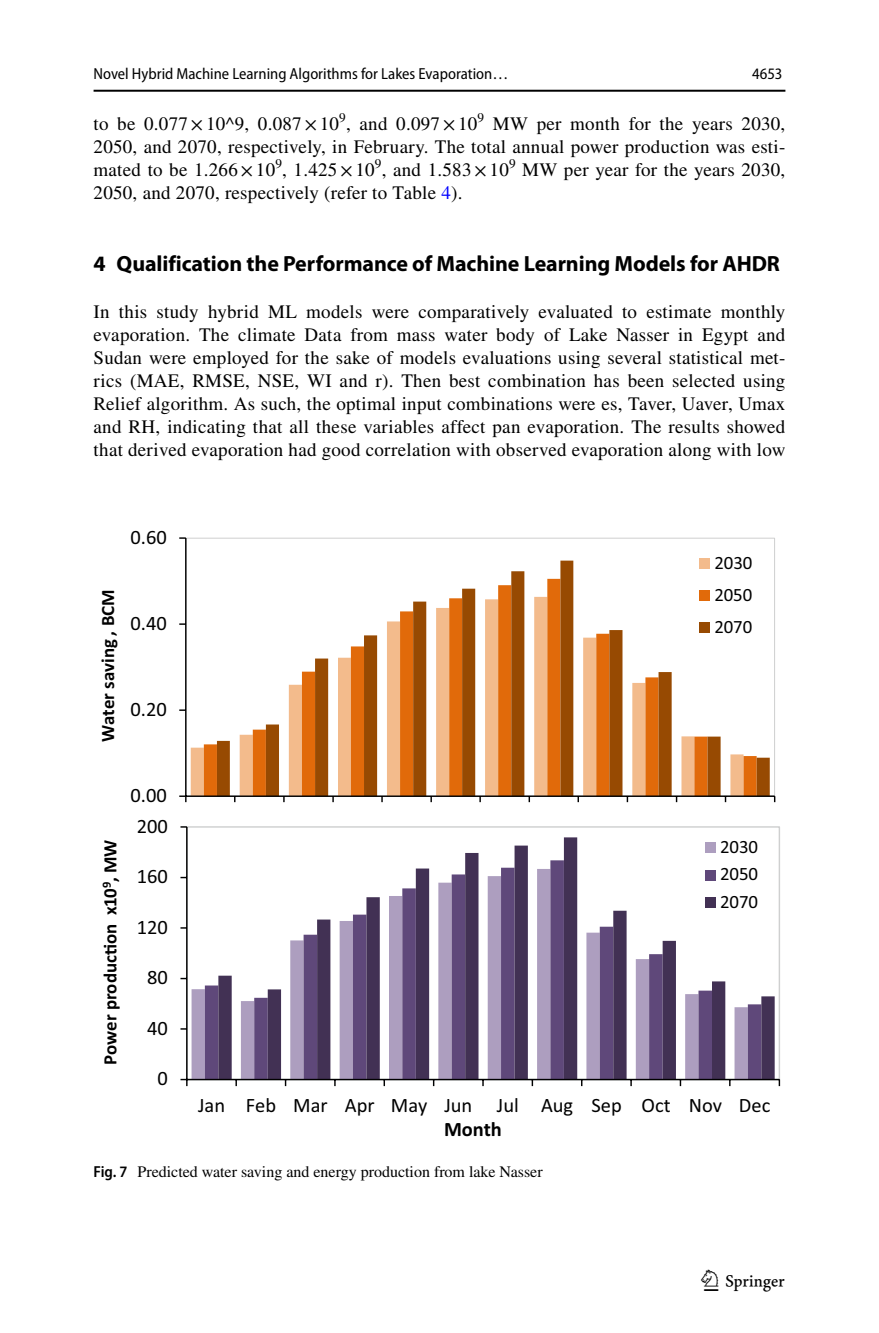
<style>
.page{position:relative;width:879px;height:1333px;background:#fff}
.page>*{position:absolute;margin:0;border:0;box-sizing:border-box;transform-origin:0 0}
.t1{font:30px "Springnew Regular 5";color:#000}
.t2{font:700 22px "Myriad Pro";letter-spacing:-.005em;color:#000}
.t3{font:20.6px "Calibri 4";color:#000}
.t4{font:20.4px "Calibri 4";color:#000}
.t5{font:20.4px "Calibri Bold 4";letter-spacing:-.005em;color:#000}
.t6{font:19px/23px "STIX";letter-spacing:.015em;color:#000;text-align:justify}
.t7{font:18.8px "Calibri Bold 4";color:#000}
.t8{font:18.8px/32.2px "Calibri 4";letter-spacing:-.005em;color:#000;text-align:justify}
.t9{font:16px "STIX";color:#000}
.t10{font:16px "Myriad Pro Semi Cn 4";color:#000}
.t11{font:semi-condensed 16px "Myriad Pro";color:#000}
.s1{color:#00f}
.s2{font-family:"Myriad Pro";font-weight:600;font-stretch:semi-condensed}
</style>
<div class="page">
<hr style="left:94px;top:90px;width:691px;height:2px;background:#000">
<svg style="left:191px;top:744px;width:13px;height:51px"></svg>
<svg style="left:204px;top:741px;width:13px;height:54px"></svg>
<svg style="left:217px;top:560px;width:553px;height:235px"></svg>
<hr style="left:185px;top:538px;width:1px;height:258px;background:#000">
<svg style="left:179px;top:709px;width:6px;height:2px"></svg>
<svg style="left:179px;top:623px;width:6px;height:2px"></svg>
<svg style="left:179px;top:537px;width:7px;height:2px"></svg>
<hr style="left:186px;top:795px;width:588px;height:2px;background:#000">
<svg style="left:179px;top:795px;width:7px;height:7px"></svg>
<div style="left:699px;top:558px;width:11px;height:10px;background:#f3bb8c"></div>
<div style="left:699px;top:590px;width:11px;height:10px;background:#e16a0a"></div>
<div style="left:699px;top:622px;width:11px;height:11px;background:#974a02"></div>
<svg style="left:192px;top:985px;width:13px;height:93px"></svg>
<svg style="left:205px;top:985px;width:13px;height:93px"></svg>
<svg style="left:218px;top:837px;width:556px;height:241px"></svg>
<hr style="left:186px;top:827px;width:2px;height:252px;background:#000">
<svg style="left:180px;top:977px;width:6px;height:2px"></svg>
<svg style="left:180px;top:876px;width:6px;height:2px"></svg>
<hr style="left:187px;top:1078px;width:592px;height:2px;background:#000">
<svg style="left:180px;top:1078px;width:8px;height:8px"></svg>
<svg style="left:235px;top:1080px;width:2px;height:6px"></svg>
<svg style="left:334px;top:1080px;width:2px;height:6px"></svg>
<svg style="left:383px;top:1080px;width:2px;height:6px"></svg>
<svg style="left:482px;top:1080px;width:2px;height:6px"></svg>
<svg style="left:630px;top:1080px;width:2px;height:6px"></svg>
<svg style="left:778px;top:1079px;width:2px;height:7px"></svg>
<div style="left:705px;top:842px;width:10px;height:11px;background:#ad9ebf"></div>
<div style="left:705px;top:870px;width:10px;height:10px;background:#5f487a"></div>
<div style="left:705px;top:897px;width:10px;height:10px;background:#423154"></div>
<p class="t10" style="left:94px;top:65px;width:416px">Novel Hybrid Machine Learning Algorithms for Lakes Evaporation…</p>
<p class="t11" style="left:752px;top:65px;width:32px">4653</p>
<p class="t6" style="left:94px;top:113px;width:693px">to be 0.077×10^9, 0.087× -10<sup>9</sup>, and 0.097× -10<sup>9</sup> MW per month for the years 2030, 2050, and 2070, respectively, in February. The total annual power production was esti&shy;mated to be 1.266× -10<sup>9</sup>, 1.425× -10<sup>9</sup>, and 1.583× -10<sup>9</sup> MW per year for the years 2030, 2050, and 2070, respectively (refer to Table <span class="s1">4</span>).</p>
<p class="t2" style="left:94px;top:249px;width:688px">4 Qualification the Performance of Machine Learning Models for AHDR</p>
<p class="t6" style="left:94px;top:301px;width:693px">In this study hybrid ML models were comparatively evaluated to estimate monthly evaporation. The climate Data from mass water body of Lake Nasser in Egypt and Sudan were employed for the sake of models evaluations using several statistical met&shy;rics (MAE, RMSE, NSE, WI and r). Then best combination has been selected using Relief algorithm. As such, the optimal input combinations were es, Taver, Uaver, Umax and RH, indicating that all these variables affect pan evaporation. The results showed that derived evaporation had good correlation with observed evaporation along with low</p>
<p class="t4" style="left:130px;top:523px;width:38px">0.60</p>
<p class="t7" style="left:95px;top:742px;width:154px;rotate:-90deg">Water saving , BCM</p>
<p class="t4" style="left:130px;top:609px;width:38px">0.40</p>
<p class="t3" style="left:130px;top:695px;width:38px">0.20</p>
<p class="t7" style="left:97px;top:1065px;width:227px;rotate:-90deg">Power produc on x10<sup>9</sup>, MW</p>
<p class="t4" style="left:130px;top:781px;width:38px">0.00</p>
<p class="t4" style="left:137px;top:811px;width:33px">200</p>
<p class="t4" style="left:137px;top:862px;width:33px">160</p>
<p class="t4" style="left:137px;top:912px;width:33px">120</p>
<p class="t4" style="left:147px;top:963px;width:22px">80</p>
<p class="t4" style="left:147px;top:1013px;width:22px">40</p>
<p class="t4" style="left:158px;top:1064px;width:12px">0</p>
<p class="t8" style="left:714px;top:546px;width:39px">2030<br>2050<br>2070</p>
<p class="t8" style="left:720px;top:832px;width:39px;line-height:27.4px">2030<br>2050<br>2070</p>
<p class="t4" style="left:198px;top:1090px;width:574px">Jan Feb Mar Apr May Jun Jul Aug Sep Oct Nov Dec</p>
<p class="t5" style="left:444px;top:1114px;width:59px">Month</p>
<p class="t9" style="left:94px;top:1160px;width:451px"><span class="s2">Fig. 7</span> Predicted water saving and energy production from lake Nasser</p>
<h1 class="t1" style="left:704px;top:1269px;width:83px">1 3</h1>
</div>
